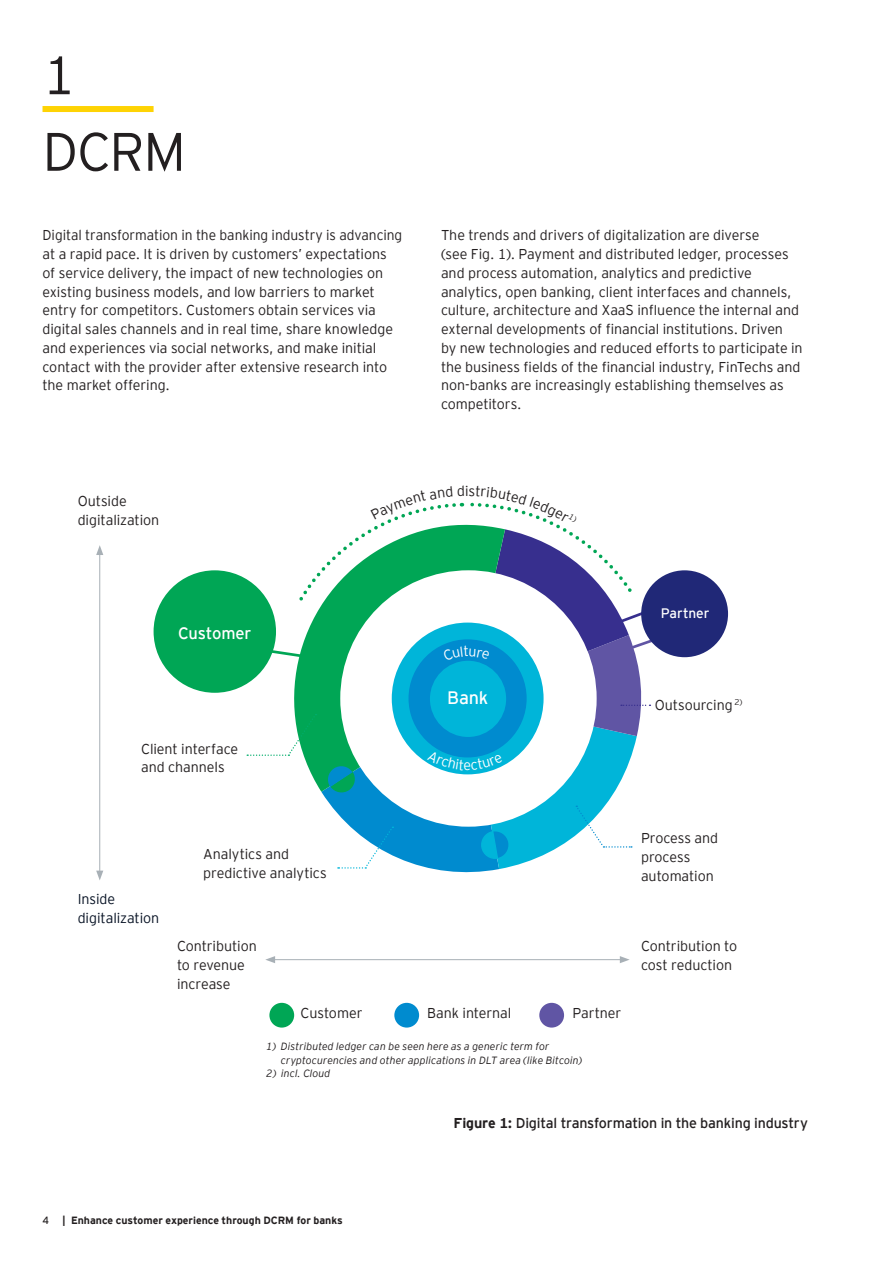
<style>
.page{position:relative;width:893px;height:1263px;background:#fff}
.page>*{position:absolute;margin:0;border:0;box-sizing:border-box;transform-origin:0 0}
.t1{font:300 54px "EY Interstate";color:#231f20}
.t2{font:18px "EY Interstate";color:#fff}
.t3{font:16.5px "EY Interstate";letter-spacing:-.01em;color:#fff}
.t4{font:300 14.25px/18.8px "EY Interstate";letter-spacing:-.005em;color:#231f20}
.t5{font:14.25px "EY Interstate";letter-spacing:-.01em;color:#231f20}
.t6{font:300 14.25px/18.8px "EY Interstate";letter-spacing:-.005em;color:#071224}
.t7{font:300 14.25px "EY Interstate";color:#fff}
.t8{font:13.8px "EY Interstate";color:#fff}
.t9{font:italic 300 10.5px/13.5px "EY Interstate";letter-spacing:.005em;color:#231f20}
.t10{font:700 10.5px "EY Interstate";color:#231f20}
.t11{font:10.5px "EY Interstate";color:#231f20}
.s1{font-weight:700}
</style>
<div class="page">
<div style="left:154px;top:570px;width:122px;height:123px;background:#00a655;border-radius:50%"></div>
<div style="left:641px;top:570px;width:87px;height:87px;background:#202877;border-radius:50%"></div>
<hr style="left:273px;top:959px;width:349px;height:1px;background:#a8b0b6">
<svg style="left:265px;top:956px;width:10px;height:7px"></svg>
<svg style="left:620px;top:956px;width:10px;height:7px"></svg>
<hr style="left:99px;top:553px;width:1px;height:320px;background:#a8b0b6">
<svg style="left:96px;top:871px;width:7px;height:9px"></svg>
<svg style="left:96px;top:545px;width:7px;height:10px"></svg>
<div style="left:269px;top:1003px;width:25px;height:24px;background:#00a655;border-radius:50%"></div>
<div style="left:394px;top:1003px;width:25px;height:24px;background:#008bcf;border-radius:50%"></div>
<div style="left:539px;top:1003px;width:25px;height:24px;background:#6055a4;border-radius:50%"></div>
<div style="left:43px;top:106px;width:111px;height:6px;background:#fed304"></div>
<svg style="left:247px;top:502px;width:418px;height:371px"></svg>
<h1 class="t1" style="left:43px;top:37px;width:35px">1</h1>
<h1 class="t1" style="left:43px;top:113px;width:145px">DCRM</h1>
<p class="t4" style="left:43px;top:225px;width:361px">Digital transformation in the banking industry is advancing at a rapid pace. It is driven by customers’ expectations of service delivery, the impact of new technologies on existing business models, and low barriers to market entry for competitors. Customers obtain services via digital sales channels and in real time, share knowledge and experiences via social networks, and make initial contact with the provider after extensive research into the market offering.</p>
<p class="t4" style="left:441px;top:225px;width:363px">The trends and drivers of digitalization are diverse<br>(see Fig. 1). Payment and distributed ledger, processes and process automation, analytics and predictive analytics, open banking, client interfaces and channels, culture, architecture and XaaS influence the internal and external developments of financial institutions. Driven<br>by new technologies and reduced efforts to participate in the business fields of the financial industry, FinTechs and non-banks are increasingly establishing themselves as competitors.</p>
<p class="t4" style="left:78px;top:490px;width:83px">Outside digitalization</p>
<p class="t3" style="left:178px;top:621px;width:75px">Customer</p>
<p class="t4" style="left:141px;top:738px;width:99px">Client interface and channels</p>
<p class="t6" style="left:78px;top:889px;width:83px">Inside digitalization</p>
<p class="t4" style="left:203px;top:844px;width:125px">Analytics and predictive analytics</p>
<p class="t2" style="left:447px;top:685px;width:43px">Bank</p>
<p class="t7" style="left:463px;top:755px;width:9px">e</p>
<p class="t8" style="left:661px;top:604px;width:50px">Partner</p>
<p class="t4" style="left:655px;top:695px;width:89px">Outsourcing <sup>2)</sup></p>
<p class="t4" style="left:641px;top:828px;width:79px">Process and process automation</p>
<p class="t4" style="left:177px;top:936px;width:81px">Contribution to revenue increase</p>
<p class="t4" style="left:641px;top:936px;width:98px">Contribution to cost reduction</p>
<p class="t4" style="left:301px;top:1003px;width:63px">Customer</p>
<p class="t4" style="left:427px;top:1003px;width:86px">Bank internal</p>
<p class="t4" style="left:572px;top:1003px;width:50px">Partner</p>
<p class="t9" style="left:281px;top:1039px;width:302px;text-indent:-15px">1) Distributed ledger can be seen here as a generic term for cryptocurencies and other applications in DLT area (like Bitcoin)</p>
<p class="t9" style="left:266px;top:1066px;width:66px">2) incl. Cloud</p>
<p class="t5" style="left:454px;top:1113px;width:356px"><span class="s1">Figure 1:</span> Digital transformation in the banking industry</p>
<p class="t11" style="left:43px;top:1212px;width:8px">4</p>
<p class="t10" style="left:63px;top:1212px;width:282px">| Enhance customer experience through DCRM for banks</p>
</div>
